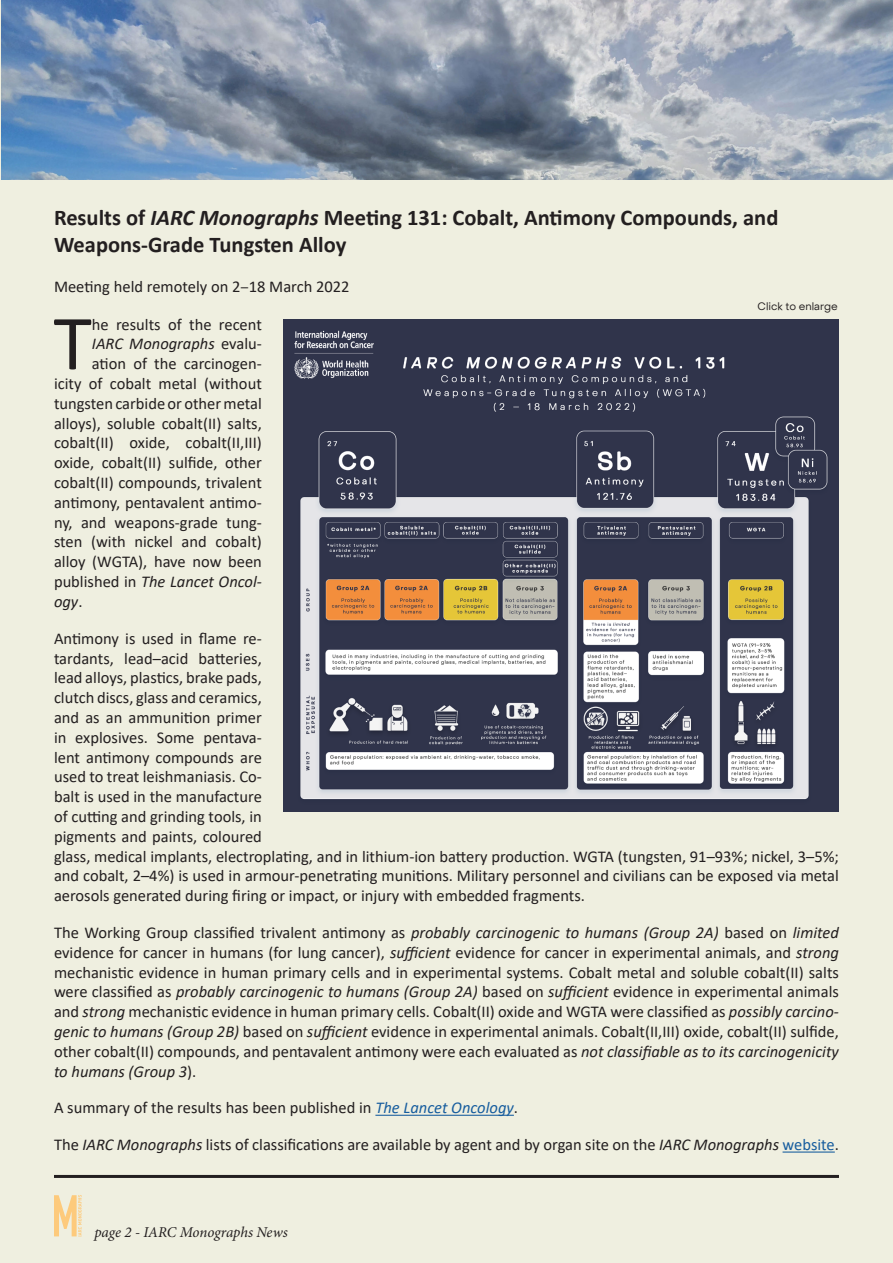
<style>
.page{position:relative;width:893px;height:1263px;background:#efefe0}
.page>*{position:absolute;margin:0;border:0;box-sizing:border-box;transform-origin:0 0}
.t1{font:78.9px "Calibri";color:#231f20}
.t2{font:700 22.5px/27px "Calibri";color:#231f20}
.t3{font:16.5px/19.8px "Calibri";color:#231f20}
.t4{font:italic 16.5px "Calibri";color:#231f20}
.t5{font:italic 15px "Minion Pro";letter-spacing:-.01em;color:#231f20}
.t6{font:10.5px "PP Object Sans";color:#231f20}
.s1{font-style:italic}
.s2{font-family:"Myriad Pro"}
.s3{font-style:normal}
.s4{font-style:italic;color:#175d9e}
.s5{color:#175d9e}
</style>
<div class="page">
<svg style="left:54px;top:1195px;width:28px;height:41px"></svg>
<hr style="left:375px;top:1115px;width:139px;height:1px;background:#175d9e">
<hr style="left:783px;top:1151px;width:52px;height:1px;background:#175d9e">
<img style="left:283px;top:320px;width:556px;height:491px">
<hr style="left:54px;top:1175px;width:785px;height:3px;background:#231f20">
<img style="left:1px;top:0;width:892px;height:180px">
<p class="t2" style="left:54px;top:204px;width:726px">Results of <span class="s1">IARC Monographs</span> Meeting 131: Cobalt, Antimony Compounds, and<br>Weapons-Grade Tungsten Alloy</p>
<p class="t3" style="left:54px;top:276px;width:297px">Meeting held remotely on 2<span class="s2">–</span>18 March 2022</p>
<p class="t1" style="left:53px;top:288px;width:40px">T</p>
<p class="t3" style="left:92px;top:314px;width:172px">he results of the recent</p>
<p class="t6" style="left:758px;top:300px;width:82px">Click to enlarge</p>
<p class="t4" style="left:92px;top:332px;width:172px">IARC Monographs <span class="s3">evalu-</span></p>
<p class="t3" style="left:92px;top:353px;width:172px">ation of the carcinogen-</p>
<p class="t3" style="left:54px;top:373px;width:209px">icity of cobalt metal (without</p>
<p class="t3" style="left:54px;top:393px;width:209px">tungsten carbide or other metal</p>
<p class="t3" style="left:54px;top:413px;width:209px">alloys), soluble cobalt(II) salts,</p>
<p class="t3" style="left:54px;top:433px;width:209px">cobalt(II) oxide, cobalt(II,III)</p>
<p class="t3" style="left:54px;top:452px;width:209px">oxide, cobalt(II) sulfide, other</p>
<p class="t3" style="left:54px;top:472px;width:209px">cobalt(II) compounds, trivalent</p>
<p class="t3" style="left:54px;top:492px;width:209px">antimony, pentavalent antimo-</p>
<p class="t3" style="left:54px;top:512px;width:209px">ny, and weapons-grade tung-</p>
<p class="t3" style="left:54px;top:532px;width:209px">sten (with nickel and cobalt)</p>
<p class="t3" style="left:54px;top:551px;width:209px">alloy (WGTA), have now been</p>
<p class="t4" style="left:54px;top:570px;width:209px"><span class="s3">published in</span> The Lancet Oncol-</p>
<p class="t4" style="left:54px;top:590px;width:30px">ogy<span class="s3">.</span></p>
<p class="t3" style="left:54px;top:628px;width:786px">Antimony is used in flame re-<br>tardants, lead–acid batteries,<br>lead alloys, plastics, brake pads,<br>clutch discs, glass and ceramics,<br>and as an ammunition primer<br>in explosives. Some pentava-<br>lent antimony compounds are<br>used to treat leishmaniasis. Co-<br>balt is used in the manufacture<br>of cutting and grinding tools, in<br>pigments and paints, coloured<br>glass, medical implants, electroplating, and in lithium-ion battery production. WGTA (tungsten, 91–93%; nickel, 3–5%; and cobalt, 2–4%) is used in armour-penetrating munitions. Military personnel and civilians can be exposed via metal aerosols generated during firing or impact, or injury with embedded fragments.</p>
<p class="t3" style="left:54px;top:922px;width:786px;text-align:justify">The Working Group classified trivalent antimony as <span class="s1">probably carcinogenic to humans (Group 2A)</span> based on <span class="s1">limited </span>evidence for cancer in humans (for lung cancer), <span class="s1">sufficient</span> evidence for cancer in experimental animals, and <span class="s1">strong </span>mechanistic evidence in human primary cells and in experimental systems. Cobalt metal and soluble cobalt(II) salts were classified as <span class="s1">probably carcinogenic to humans (Group 2A)</span> based on <span class="s1">sufficient</span> evidence in experimental animals and <span class="s1">strong</span> mechanistic evidence in human primary cells. Cobalt(II) oxide and WGTA were classified as <span class="s1">possibly carcino&shy;genic to humans (Group 2B)</span> based on <span class="s1">sufficient</span> evidence in experimental animals. Cobalt(II,III) oxide, cobalt(II) sulfide, other cobalt(II) compounds, and pentavalent antimony were each evaluated as <span class="s1">not classifiable as to its carcinogenicity to humans (Group 3</span>).</p>
<p class="t3" style="left:54px;top:1097px;width:465px">A summary of the results has been published in <span class="s4">The Lancet Oncology</span>.</p>
<p class="t3" style="left:54px;top:1134px;width:786px">The <span class="s1">IARC Monographs</span> lists of classifications are available by agent and by organ site on the <span class="s1">IARC Monographs</span> <span class="s5">website</span>.</p>
<p class="t5" style="left:94px;top:1222px;width:195px">page 2 - IARC Monographs News</p>
</div>
